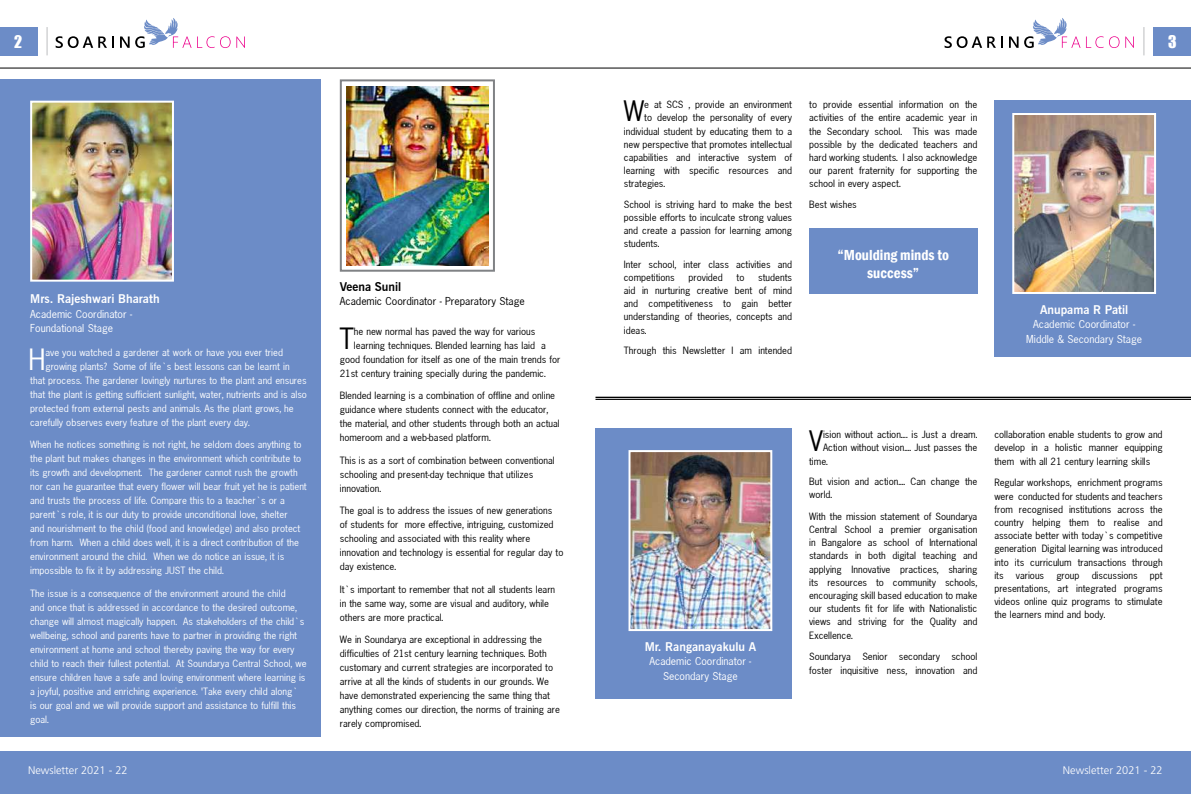
<style>
.page{position:relative;width:1191px;height:794px;background:#fff}
.page>*{position:absolute;margin:0;border:0;box-sizing:border-box;transform-origin:0 0}
.t1{font:32px "News Gothic";color:#000}
.t2{font:32px "News Gothic";color:#fff}
.t3{font:30.8px "News Gothic";color:#000}
.t4{font:16px "Impact";color:#fff}
.t5{font:600 condensed 15px/18px "Franklin Gothic";color:#fff;text-align:center}
.t6{font:12px/14.4px "News Gothic";color:#fff;text-align:center}
.t7{font:700 12px "News Gothic BT";color:#fff}
.t8{font:12px "News Gothic";color:#000}
.t9{font:700 12px "News Gothic BT";color:#000}
.t10{font:11px/13.2px "News Gothic";color:#000}
.t11{font:11px/14px "News Gothic";color:#fff}
.t12{font:300 11px "Frutiger LT Std";color:#fff}
</style>
<div class="page">
<div style="left:0;top:751px;width:595px;height:43px;background:#6c8cc7"></div>
<div style="left:595px;top:751px;width:596px;height:43px;background:#6c8cc7"></div>
<svg style="left:47px;top:27px;width:1px;height:28px"></svg>
<div style="left:0;top:27px;width:38px;height:28px;background:#6c8cc7"></div>
<svg style="left:1143px;top:27px;width:1px;height:28px"></svg>
<div style="left:1153px;top:27px;width:38px;height:28px;background:#6c8cc7"></div>
<hr style="left:0;top:68px;width:1191px;height:1px;background:#000">
<svg style="left:55px;top:18px;width:190px;height:30px"></svg>
<svg style="left:1086px;top:36px;width:17px;height:12px"></svg>
<svg style="left:1109px;top:36px;width:10px;height:12px"></svg>
<svg style="left:1125px;top:36px;width:8px;height:12px"></svg>
<svg style="left:944px;top:18px;width:136px;height:30px"></svg>
<div style="left:0;top:79px;width:320px;height:658px;background:#6c8cc7"></div>
<img style="left:33px;top:104px;width:138px;height:175px">
<div style="left:30px;top:101px;width:144px;height:181px;border:2px solid #fff"></div>
<div style="left:595px;top:428px;width:197px;height:270px;background:#6c8cc7"></div>
<img style="left:631px;top:453px;width:138px;height:175px">
<div style="left:628px;top:450px;width:144px;height:181px;border:2px solid #fff"></div>
<div style="left:340px;top:79px;width:155px;height:193px;border:2px solid #808285"></div>
<hr style="left:595px;top:397px;width:596px;height:1px;background:#000">
<hr style="left:595px;top:399px;width:596px;height:1px;background:#000">
<div style="left:994px;top:101px;width:197px;height:256px;background:#6c8cc7"></div>
<img style="left:1015px;top:116px;width:138px;height:175px">
<div style="left:1012px;top:113px;width:144px;height:181px;border:2px solid #fff"></div>
<img style="left:346px;top:86px;width:142px;height:179px">
<div style="left:809px;top:229px;width:168px;height:65px;background:#6c8cc7"></div>
<h3 class="t4" style="left:14px;top:29px;width:10px">2</h3>
<h3 class="t4" style="left:1168px;top:29px;width:10px">3</h3>
<p class="t7" style="left:30px;top:291px;width:131px">Mrs. Rajeshwari Bharath</p>
<p class="t6" style="left:30px;top:306px;width:103px;text-align:left">Academic Coordinator -<br>Foundational Stage</p>
<h1 class="t2" style="left:28px;top:342px;width:19px">H</h1>
<p class="t11" style="left:45px;top:345px;width:239px">ave you watched a gardener at work or have you ever tried</p>
<p class="t11" style="left:45px;top:359px;width:246px">growing plants? Some of life’s best lessons can be learnt in</p>
<p class="t11" style="left:30px;top:373px;width:278px">that process. The gardener lovingly nurtures to the plant and ensures</p>
<p class="t11" style="left:30px;top:387px;width:278px">that the plant is getting sufficient sunlight, water, nutrients and is also</p>
<p class="t11" style="left:30px;top:401px;width:265px">protected from external pests and animals. As the plant grows, he</p>
<p class="t11" style="left:30px;top:415px;width:221px">carefully observes every feature of the plant every day.</p>
<p class="t11" style="left:30px;top:438px;width:278px">When he notices something is not right, he seldom does anything to the plant but makes changes in the environment which contribute to its growth and development. The gardener cannot rush the growth nor can he guarantee that every flower will bear fruit yet he is patient and trusts the process of life. Compare this to a teacher’s or a parent’s role, it is our duty to provide unconditional love, shelter<br>and nourishment to the child (food and knowledge) and also protect from harm. When a child does well, it is a direct contribution of the environment around the child. When we do notice an issue, it is impossible to fix it by addressing JUST the child.</p>
<p class="t11" style="left:30px;top:586px;width:278px">The issue is a consequence of the environment around the child<br>and once that is addressed in accordance to the desired outcome, change will almost magically happen. As stakeholders of the child’s wellbeing, school and parents have to partner in providing the right environment at home and school thereby paving the way for every child to reach their fullest potential. At Soundarya Central School, we ensure children have a safe and loving environment where learning is a joyful, positive and enriching experience. ‘Take every child along’ is our goal and we will provide support and assistance to fulfill this goal.</p>
<p class="t12" style="left:28px;top:764px;width:101px">Newsletter 2021 - 22</p>
<p class="t9" style="left:340px;top:279px;width:63px">Veena Sunil</p>
<p class="t8" style="left:340px;top:294px;width:186px">Academic Coordinator - Preparatory Stage</p>
<h1 class="t1" style="left:339px;top:320px;width:16px">T</h1>
<p class="t10" style="left:354px;top:324px;width:183px">he new normal has paved the way for various</p>
<p class="t10" style="left:354px;top:338px;width:193px">learning techniques. Blended learning has laid a</p>
<p class="t10" style="left:340px;top:352px;width:222px">good foundation for itself as one of the main trends for</p>
<p class="t10" style="left:340px;top:366px;width:207px">21st century training specially during the pandemic.</p>
<p class="t10" style="left:340px;top:389px;width:221px;line-height:14px">Blended learning is a combination of offline and online guidance where students connect with the educator, the material, and other students through both an actual homeroom and a web-based platform.</p>
<p class="t10" style="left:340px;top:453px;width:216px;line-height:14px">This is as a sort of combination between conventional schooling and present-day technique that utilizes innovation.</p>
<p class="t10" style="left:340px;top:504px;width:225px;line-height:14px">The goal is to address the issues of new generations<br>of students for more effective, intriguing, customized schooling and associated with this reality where innovation and technology is essential for regular day to day existence.</p>
<p class="t10" style="left:340px;top:582px;width:217px;line-height:14px">It’s important to remember that not all students learn in the same way, some are visual and auditory, while others are more practical.</p>
<p class="t10" style="left:340px;top:633px;width:222px;line-height:14px">We in Soundarya are exceptional in addressing the difficulties of 21st century learning techniques. Both customary and current strategies are incorporated to arrive at all the kinds of students in our grounds. We have demonstrated experiencing the same thing that anything comes our direction, the norms of training are rarely compromised.</p>
<h2 class="t3" style="left:624px;top:94px;width:22px">W</h2>
<p class="t10" style="left:644px;top:98px;width:149px">e at SCS , provide an environment</p>
<p class="t10" style="left:644px;top:111px;width:149px">to develop the personality of every</p>
<p class="t10" style="left:624px;top:124px;width:170px">individual student by educating them to a</p>
<p class="t10" style="left:624px;top:138px;width:170px">new perspective that promotes intellectual</p>
<p class="t10" style="left:624px;top:151px;width:170px">capabilities and interactive system of</p>
<p class="t10" style="left:624px;top:164px;width:170px">learning with specific resources and</p>
<p class="t10" style="left:624px;top:177px;width:43px">strategies.</p>
<p class="t10" style="left:624px;top:198px;width:170px;text-align:justify">School is striving hard to make the best possible efforts to inculcate strong values and create a passion for learning among students.</p>
<p class="t10" style="left:624px;top:257px;width:170px">Inter school, inter class activities and competitions</p>
<p class="t10" style="left:688px;top:271px;width:36px">provided</p>
<p class="t10" style="left:736px;top:271px;width:9px">to</p>
<p class="t10" style="left:624px;top:271px;width:170px;text-align:justify;text-indent:134px">students aid in nurturing creative bent of mind and competitiveness to gain better understanding of theories, concepts and ideas.</p>
<p class="t10" style="left:624px;top:344px;width:170px">Through this Newsletter I am intended</p>
<p class="t10" style="left:809px;top:98px;width:170px;text-align:justify">to provide essential information on the activities of the entire academic year in the Secondary school. This was made possible by the dedicated teachers and hard working students. I also acknowledge our parent fraternity for supporting the school in every aspect.</p>
<p class="t10" style="left:809px;top:198px;width:49px">Best wishes</p>
<h3 class="t5" style="left:837px;top:245px;width:113px">“Moulding minds to success”</h3>
<p class="t7" style="left:1040px;top:302px;width:90px">Anupama R Patil</p>
<p class="t6" style="left:1026px;top:317px;width:117px">Academic Coordinator -<br>Middle &amp; Secondary Stage</p>
<p class="t7" style="left:644px;top:639px;width:113px">Mr. Ranganayakulu A</p>
<p class="t6" style="left:649px;top:654px;width:103px">Academic Coordinator -<br>Secondary Stage</p>
<h2 class="t3" style="left:809px;top:424px;width:15px">V</h2>
<p class="t10" style="left:823px;top:428px;width:156px">ision without action…. is Just a dream.</p>
<p class="t10" style="left:823px;top:441px;width:156px">Action without vision…. Just passes the</p>
<p class="t10" style="left:809px;top:454px;width:20px">time.</p>
<p class="t10" style="left:809px;top:475px;width:170px">But vision and action…. Can change the world.</p>
<p class="t10" style="left:809px;top:510px;width:170px;text-align:justify">With the mission statement of Soundarya Central School a premier organisation in Bangalore as school of International standards in both digital teaching and applying Innovative practices, sharing its resources to community schools, encouraging skill based education to make our students fit for life with Nationalistic views and striving for the Quality and Excellence.</p>
<p class="t10" style="left:809px;top:650px;width:170px">Soundarya Senior secondary school foster inquisitive ness, innovation and</p>
<p class="t10" style="left:994px;top:428px;width:170px;text-align:justify">collaboration enable students to grow and develop in a holistic manner equipping them with all 21 century learning skills</p>
<p class="t10" style="left:994px;top:476px;width:170px;text-align:justify">Regular workshops, enrichment programs were conducted for students and teachers from recognised institutions across the country helping them to realise and associate better with today’s competitive generation Digital learning was introduced into its curriculum transactions through its various group discussions ppt presentations, art integrated programs videos online quiz programs to stimulate the learners mind and body.</p>
<p class="t12" style="left:1063px;top:764px;width:101px">Newsletter 2021 - 22</p>
</div>
